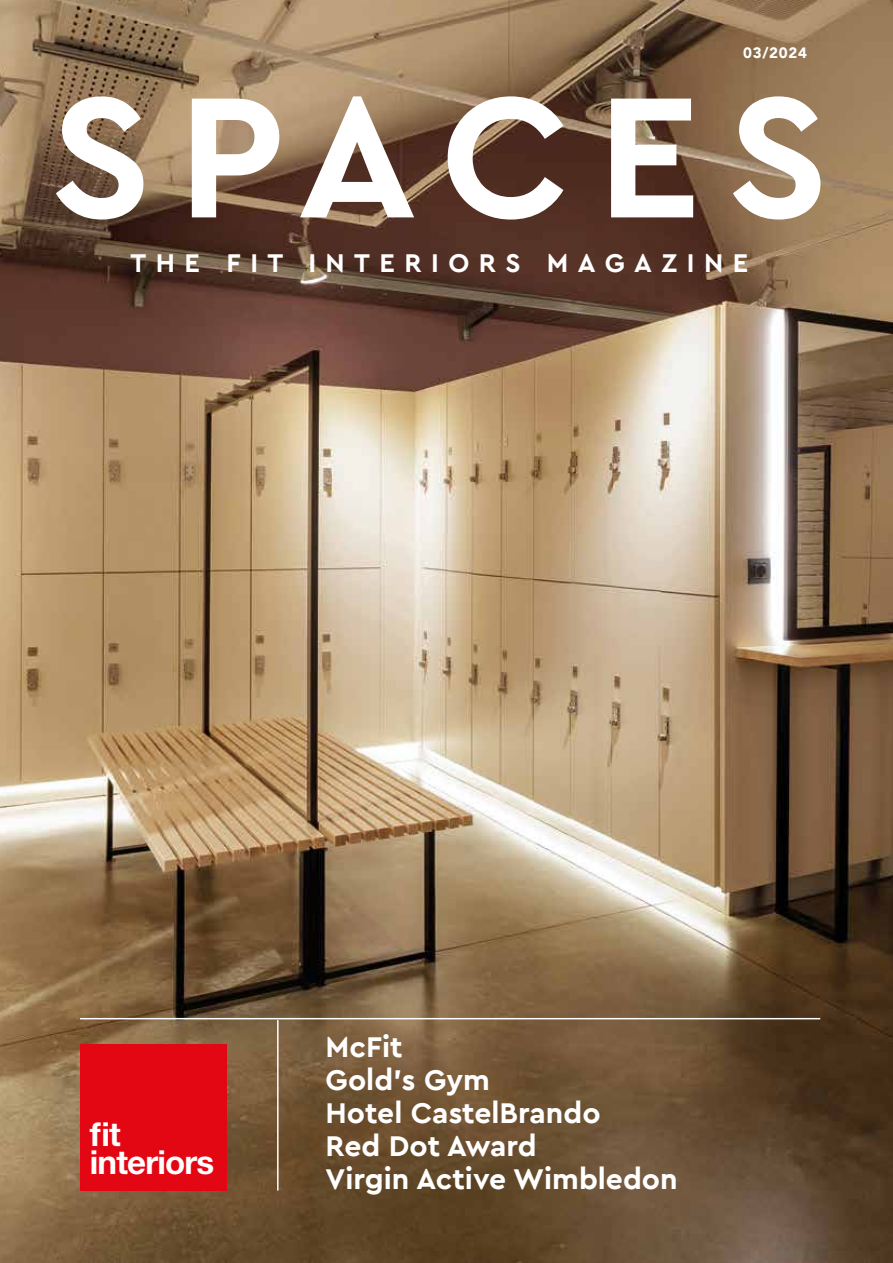
<style>
.page{position:relative;width:893px;height:1263px;background:#fff}
.page>*{position:absolute;margin:0;border:0;box-sizing:border-box;transform-origin:0 0}
.t1{font:700 180px "Cera PRO";letter-spacing:.15em;color:#fff}
.t2{font:700 33px/28.3px "Helvetica Neue LT Std";letter-spacing:-.025em;color:#fff}
.t3{font:700 30px/33px "Cera PRO";color:#fff}
.t4{font:700 27px "Cera PRO";letter-spacing:.35em;color:#fff}
.t5{font:900 15px "Avenir";letter-spacing:.05em;color:#fff}
</style>
<div class="page">
<img style="left:0;top:0;width:893px;height:1263px">
<hr style="left:277px;top:1020px;width:2px;height:170px;background:#fff">
<div style="left:80px;top:1044px;width:147px;height:146px;background:#e30613"></div>
<hr style="left:80px;top:1018px;width:740px;height:1px;background:#fff">
<p class="t5" style="left:743px;top:40px;width:65px">03/2024</p>
<h1 class="t1" style="left:51px;top:37px;width:779px">SPACES</h1>
<p class="t4" style="left:131px;top:245px;width:619px">THE FIT INTERIORS MAGAZINE</p>
<p class="t2" style="left:90px;top:1119px;width:126px">fit interiors</p>
<p class="t3" style="left:326px;top:1029px;width:354px">McFit<br>Gold’s Gym<br>Hotel CastelBrando<br>Red Dot Award<br>Virgin Active Wimbledon</p>
</div>
